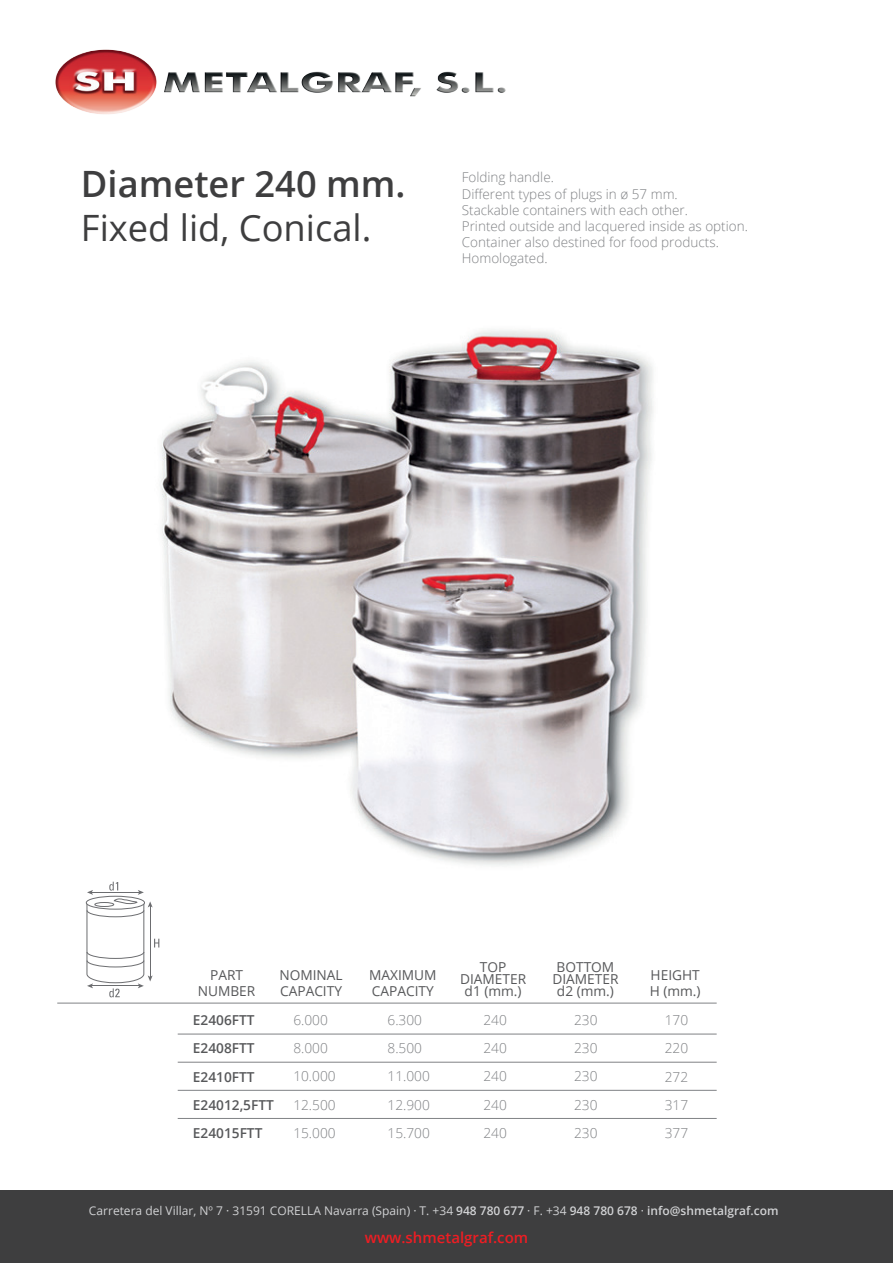
<style>
.page{position:relative;width:893px;height:1263px;background:#fff}
.page>*{position:absolute;margin:0;border:0;box-sizing:border-box;transform-origin:0 0}
.t1{font:36.3px "Open Sans";color:#3e3e3f}
.t2{font:600 36.3px "Open Sans";color:#3e3e3f}
.t3{font:600 15px "Open Sans";color:#ee1d23}
.t4{font:300 13.65px/28px "Open Sans";color:#808285}
.t5{font:13.65px/16.5px "Open Sans";color:#57585a;text-align:center}
.t6{font:600 13.65px "Open Sans";color:#57585a}
.t7{font:300 13.5px/16.2px "Open Sans";color:#808285}
.t8{font:12px "Open Sans";color:#d1d2d4}
.s1{font-weight:600}
</style>
<div class="page">
<img style="left:161px;top:330px;width:492px;height:536px">
<img style="left:55px;top:49px;width:451px;height:65px">
<hr style="left:634px;top:1003px;width:83px;height:1px;background:#808285">
<hr style="left:552px;top:1003px;width:82px;height:1px;background:#808285">
<hr style="left:387px;top:1003px;width:82px;height:1px;background:#808285">
<hr style="left:305px;top:1003px;width:82px;height:1px;background:#808285">
<hr style="left:222px;top:1003px;width:83px;height:1px;background:#808285">
<hr style="left:140px;top:1003px;width:82px;height:1px;background:#808285">
<hr style="left:57px;top:1003px;width:83px;height:1px;background:#808285">
<hr style="left:469px;top:1003px;width:83px;height:1px;background:#808285">
<hr style="left:649px;top:1034px;width:68px;height:1px;background:#808285">
<hr style="left:582px;top:1034px;width:67px;height:1px;background:#808285">
<hr style="left:515px;top:1034px;width:67px;height:1px;background:#808285">
<hr style="left:447px;top:1034px;width:68px;height:1px;background:#808285">
<hr style="left:380px;top:1034px;width:67px;height:1px;background:#808285">
<hr style="left:312px;top:1034px;width:68px;height:1px;background:#808285">
<hr style="left:245px;top:1034px;width:67px;height:1px;background:#808285">
<hr style="left:178px;top:1034px;width:67px;height:1px;background:#808285">
<hr style="left:649px;top:1062px;width:68px;height:1px;background:#808285">
<hr style="left:582px;top:1062px;width:67px;height:1px;background:#808285">
<hr style="left:515px;top:1062px;width:67px;height:1px;background:#808285">
<hr style="left:447px;top:1062px;width:68px;height:1px;background:#808285">
<hr style="left:380px;top:1062px;width:67px;height:1px;background:#808285">
<hr style="left:312px;top:1062px;width:68px;height:1px;background:#808285">
<hr style="left:245px;top:1062px;width:67px;height:1px;background:#808285">
<hr style="left:178px;top:1062px;width:67px;height:1px;background:#808285">
<hr style="left:649px;top:1090px;width:68px;height:1px;background:#808285">
<hr style="left:582px;top:1090px;width:67px;height:1px;background:#808285">
<hr style="left:515px;top:1090px;width:67px;height:1px;background:#808285">
<hr style="left:447px;top:1090px;width:68px;height:1px;background:#808285">
<hr style="left:380px;top:1090px;width:67px;height:1px;background:#808285">
<hr style="left:312px;top:1090px;width:68px;height:1px;background:#808285">
<hr style="left:245px;top:1090px;width:67px;height:1px;background:#808285">
<hr style="left:178px;top:1090px;width:67px;height:1px;background:#808285">
<hr style="left:649px;top:1118px;width:68px;height:1px;background:#808285">
<hr style="left:582px;top:1118px;width:67px;height:1px;background:#808285">
<hr style="left:515px;top:1118px;width:67px;height:1px;background:#808285">
<hr style="left:447px;top:1118px;width:68px;height:1px;background:#808285">
<hr style="left:380px;top:1118px;width:67px;height:1px;background:#808285">
<hr style="left:312px;top:1118px;width:68px;height:1px;background:#808285">
<hr style="left:245px;top:1118px;width:67px;height:1px;background:#808285">
<hr style="left:178px;top:1118px;width:67px;height:1px;background:#808285">
<div style="left:0;top:1191px;width:893px;height:72px;background:#3e3e3f"></div>
<svg style="left:86px;top:882px;width:73px;height:115px"></svg>
<h1 class="t2" style="left:81px;top:159px;width:326px">Diameter 240 mm.</h1>
<h1 class="t1" style="left:81px;top:203px;width:292px">Fixed lid, Conical.</h1>
<p class="t7" style="left:462px;top:169px;width:288px">Folding handle.<br>Different types of plugs in ø 57 mm.<br>Stackable containers with each other.<br>Printed outside and lacquered inside as option.<br>Container also destined for food products.<br>Homologated.</p>
<p class="t5" style="left:198px;top:966px;width:59px">PART<br>NUMBER</p>
<p class="t5" style="left:279px;top:966px;width:65px;text-align:left">NOMINAL<br>CAPACITY</p>
<p class="t5" style="left:369px;top:966px;width:69px;text-align:left">MAXIMUM<br>CAPACITY</p>
<p class="t5" style="left:460px;top:961px;width:68px;line-height:12px">TOP<br>DIAMETER d1 (mm.)</p>
<p class="t5" style="left:552px;top:961px;width:68px;line-height:12px">BOTTOM<br>DIAMETER d2 (mm.)</p>
<p class="t5" style="left:650px;top:966px;width:52px;text-align:left">HEIGHT<br>H (mm.)</p>
<p class="t4" style="left:293px;top:1006px;width:44px">6.000<br>8.000<br>10.000<br>12.500<br>15.000</p>
<p class="t4" style="left:388px;top:1006px;width:44px">6.300<br>8.500<br>11.000<br>12.900<br>15.700</p>
<p class="t4" style="left:483px;top:1006px;width:25px;text-align:justify">240<br>240<br>240<br>240<br>240</p>
<p class="t4" style="left:574px;top:1006px;width:25px;text-align:justify">230<br>230<br>230<br>230<br>230</p>
<p class="t6" style="left:193px;top:1011px;width:63px">E2406FTT</p>
<p class="t4" style="left:665px;top:1006px;width:25px">170</p>
<p class="t6" style="left:193px;top:1039px;width:63px">E2408FTT</p>
<p class="t4" style="left:665px;top:1034px;width:25px">220</p>
<p class="t6" style="left:193px;top:1067px;width:63px">E2410FTT</p>
<p class="t4" style="left:665px;top:1062px;width:25px">272</p>
<p class="t6" style="left:193px;top:1095px;width:83px">E24012,5FTT</p>
<p class="t4" style="left:665px;top:1090px;width:25px">317</p>
<p class="t6" style="left:193px;top:1123px;width:71px">E24015FTT</p>
<p class="t4" style="left:665px;top:1118px;width:25px">377</p>
<p class="t8" style="left:89px;top:1202px;width:691px">Carretera del Villar, Nº 7 · 31591 CORELLA Navarra (Spain) · T. +34 <span class="s1">948 780 677</span> · F. +34 <span class="s1">948 780 678</span> · <span class="s1">info@shmetalgraf.com</span></p>
<p class="t3" style="left:365px;top:1227px;width:165px">www.shmetalgraf.com</p>
</div>
